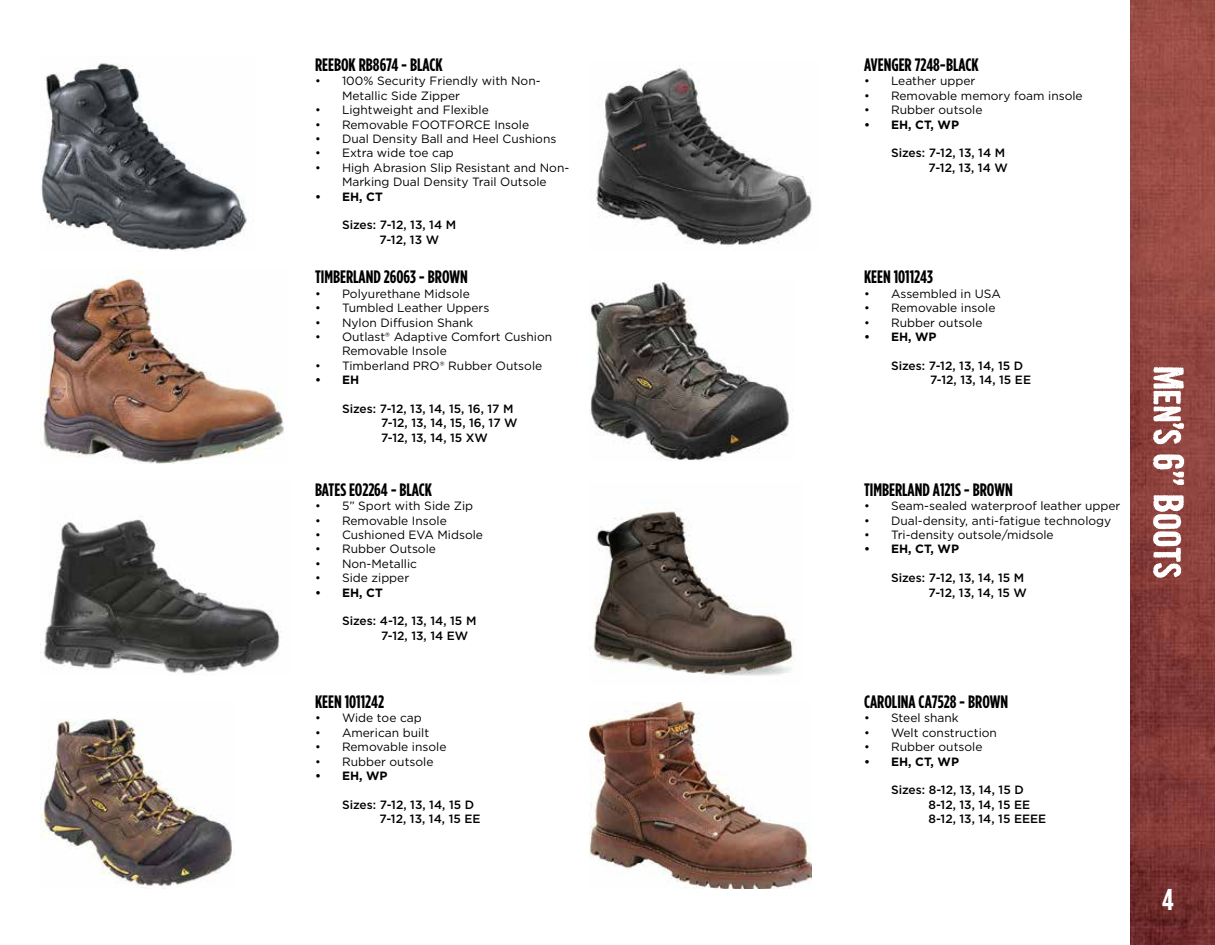
<style>
.page{position:relative;width:1215px;height:945px;background:#fff}
.page>*{position:absolute;margin:0;border:0;box-sizing:border-box;transform-origin:0 0}
.t1{font:700 30px "Gotham Condensed";color:#fff}
.t2{font:700 18px "Gotham Condensed";color:#000}
.t3{font:12px/14.4px "Gotham";color:#000}
.t4{font:500 12px/14.4px "Gotham";color:#000}
.t5{font:700 12px "Gotham";color:#000}
</style>
<div class="page">
<img style="left:1130px;top:0;width:85px;height:945px">
<svg style="left:1153px;top:367px;width:31px;height:211px"></svg>
<img style="left:41px;top:63px;width:213px;height:188px">
<img style="left:40px;top:516px;width:241px;height:158px">
<img style="left:593px;top:508px;width:202px;height:168px">
<img style="left:590px;top:703px;width:221px;height:185px">
<img style="left:40px;top:271px;width:244px;height:193px">
<img style="left:590px;top:281px;width:199px;height:179px">
<img style="left:41px;top:718px;width:191px;height:170px">
<img style="left:596px;top:65px;width:216px;height:180px">
<h2 class="t2" style="left:315px;top:54px;width:129px">REEBOK RB8674 - BLACK</h2>
<p class="t3" style="left:342px;top:74px;width:200px;text-indent:-27px">• 100% Security Friendly with Non-<br>Metallic Side Zipper</p>
<p class="t3" style="left:315px;top:103px;width:175px">• Lightweight and Flexible</p>
<p class="t3" style="left:315px;top:117px;width:216px">• Removable FOOTFORCE Insole</p>
<p class="t3" style="left:315px;top:131px;width:243px">• Dual Density Ball and Heel Cushions</p>
<p class="t3" style="left:315px;top:146px;width:140px">• Extra wide toe cap</p>
<p class="t3" style="left:315px;top:160px;width:256px;text-align:center">• High Abrasion Slip Resistant and Non-<br>Marking Dual Density Trail Outsole</p>
<p class="t5" style="left:315px;top:190px;width:69px">• EH, CT</p>
<p class="t4" style="left:380px;top:218px;width:78px;text-indent:-38px">Sizes: 7-12, 13, 14 M<br>7-12, 13 W</p>
<h2 class="t2" style="left:315px;top:267px;width:154px">TIMBERLAND 26063 - BROWN</h2>
<p class="t3" style="left:315px;top:286px;width:156px">• Polyurethane Midsole</p>
<p class="t3" style="left:315px;top:301px;width:176px">• Tumbled Leather Uppers</p>
<p class="t3" style="left:315px;top:315px;width:160px">• Nylon Diffusion Shank</p>
<p class="t3" style="left:342px;top:329px;width:212px;text-indent:-27px">• Outlast® Adaptive Comfort Cushion<br>Removable Insole</p>
<p class="t3" style="left:315px;top:358px;width:229px">• Timberland PRO® Rubber Outsole</p>
<p class="t5" style="left:315px;top:373px;width:46px">• EH</p>
<p class="t4" style="left:381px;top:401px;width:138px;text-indent:-39px">Sizes: 7-12, 13, 14, 15, 16, 17 M<br>7-12, 13, 14, 15, 16, 17 W<br>7-12, 13, 14, 15 XW</p>
<h2 class="t2" style="left:315px;top:479px;width:119px">BATES EO2264 - BLACK</h2>
<p class="t3" style="left:315px;top:499px;width:160px">• 5” Sport with Side Zip</p>
<p class="t3" style="left:315px;top:513px;width:133px">• Removable Insole</p>
<p class="t3" style="left:315px;top:527px;width:170px">• Cushioned EVA Midsole</p>
<p class="t3" style="left:315px;top:542px;width:122px">• Rubber Outsole</p>
<p class="t3" style="left:315px;top:556px;width:104px">• Non-Metallic</p>
<p class="t3" style="left:315px;top:571px;width:96px">• Side zipper</p>
<p class="t5" style="left:315px;top:586px;width:69px">• EH, CT</p>
<p class="t4" style="left:381px;top:614px;width:97px;text-indent:-39px">Sizes: 4-12, 13, 14, 15 M<br>7-12, 13, 14 EW</p>
<h2 class="t2" style="left:315px;top:691px;width:70px">KEEN 1011242</h2>
<p class="t3" style="left:315px;top:711px;width:108px">• Wide toe cap</p>
<p class="t3" style="left:315px;top:725px;width:116px">• American built</p>
<p class="t3" style="left:315px;top:740px;width:133px">• Removable insole</p>
<p class="t3" style="left:315px;top:754px;width:120px">• Rubber outsole</p>
<p class="t5" style="left:315px;top:769px;width:74px">• EH, WP</p>
<p class="t4" style="left:380px;top:797px;width:103px;text-indent:-38px">Sizes: 7-12, 13, 14, 15 D<br>7-12, 13, 14, 15 EE</p>
<h2 class="t2" style="left:864px;top:54px;width:116px">AVENGER 7248-BLACK</h2>
<p class="t3" style="left:864px;top:74px;width:113px">• Leather upper</p>
<p class="t3" style="left:864px;top:88px;width:220px">• Removable memory foam insole</p>
<p class="t3" style="left:864px;top:103px;width:120px">• Rubber outsole</p>
<p class="t5" style="left:864px;top:118px;width:97px">• EH, CT, WP</p>
<p class="t4" style="left:891px;top:146px;width:118px;text-align:right">Sizes: 7-12, 13, 14 M<br>7-12, 13, 14 W</p>
<h2 class="t2" style="left:864px;top:267px;width:70px">KEEN 1011243</h2>
<p class="t3" style="left:864px;top:286px;width:138px">• Assembled in USA</p>
<p class="t3" style="left:864px;top:301px;width:133px">• Removable insole</p>
<p class="t3" style="left:864px;top:315px;width:120px">• Rubber outsole</p>
<p class="t5" style="left:864px;top:330px;width:74px">• EH, WP</p>
<p class="t4" style="left:930px;top:358px;width:103px;text-indent:-39px">Sizes: 7-12, 13, 14, 15 D<br>7-12, 13, 14, 15 EE</p>
<h2 class="t2" style="left:864px;top:479px;width:150px">TIMBERLAND A121S - BROWN</h2>
<p class="t3" style="left:864px;top:499px;width:258px">• Seam-sealed waterproof leather upper</p>
<p class="t3" style="left:864px;top:513px;width:249px">• Dual-density, anti-fatigue technology</p>
<p class="t3" style="left:864px;top:527px;width:191px">• Tri-density outsole/midsole</p>
<p class="t5" style="left:864px;top:542px;width:97px">• EH, CT, WP</p>
<p class="t4" style="left:891px;top:571px;width:137px;text-align:right">Sizes: 7-12, 13, 14, 15 M<br>7-12, 13, 14, 15 W</p>
<h2 class="t2" style="left:864px;top:691px;width:146px">CAROLINA CA7528 - BROWN</h2>
<p class="t3" style="left:864px;top:711px;width:96px">• Steel shank</p>
<p class="t3" style="left:864px;top:725px;width:134px">• Welt construction</p>
<p class="t3" style="left:864px;top:740px;width:120px">• Rubber outsole</p>
<p class="t5" style="left:864px;top:754px;width:97px">• EH, CT, WP</p>
<p class="t4" style="left:928px;top:783px;width:119px;text-indent:-38px">Sizes: 8-12, 13, 14, 15 D<br>8-12, 13, 14, 15 EE<br>8-12, 13, 14, 15 EEEE</p>
<h1 class="t1" style="left:1162px;top:881px;width:13px">4</h1>
</div>
